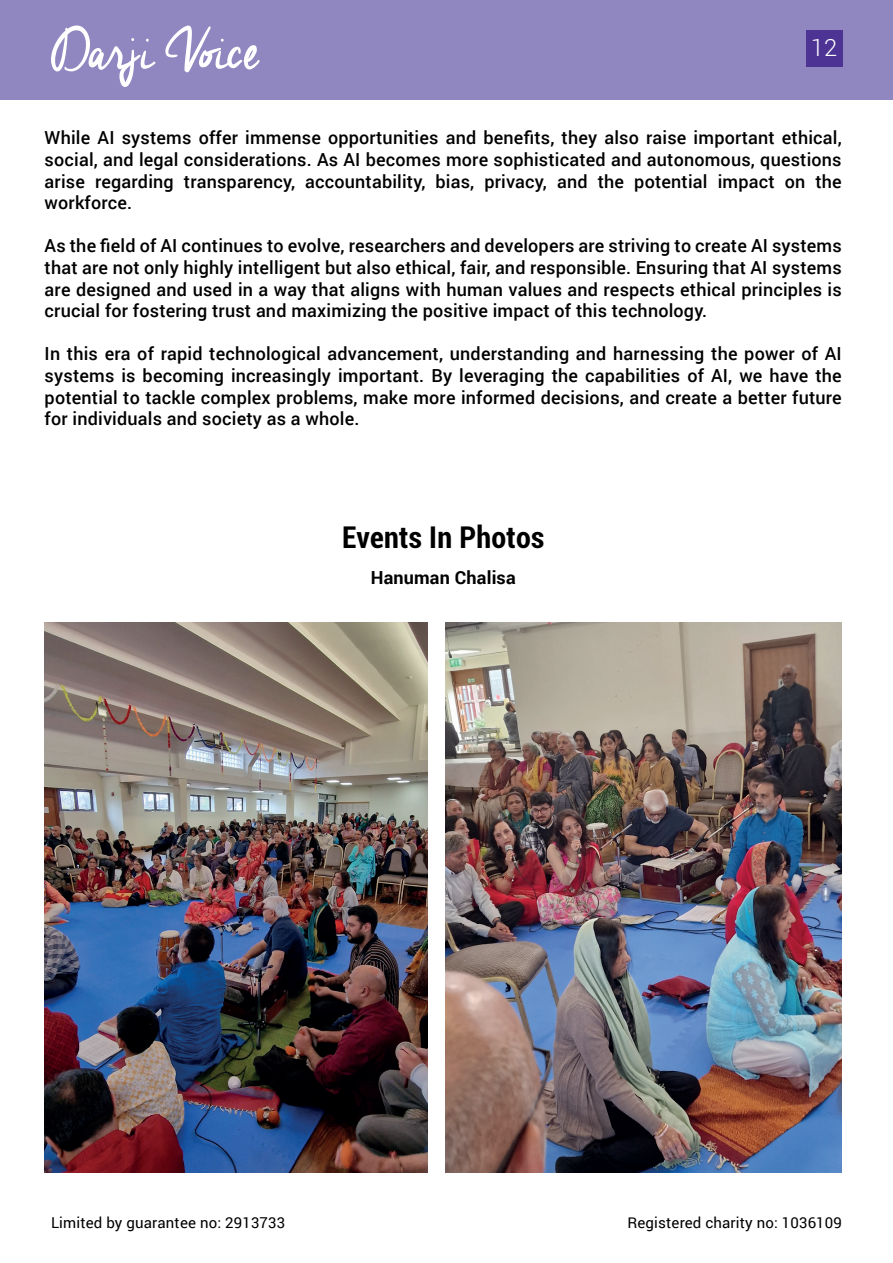
<style>
.page{position:relative;width:893px;height:1263px;background:#fff}
.page>*{position:absolute;margin:0;border:0;box-sizing:border-box;transform-origin:0 0}
.t1{font:700 condensed 30px "Roboto";letter-spacing:.01em;color:#000}
.t2{font:300 23.7px "Roboto";color:#fff}
.t3{font:500 18px/21.6px "Roboto";letter-spacing:.01em;color:#000;text-align:justify}
.t4{font:700 18px "Roboto";letter-spacing:.01em;color:#000}
.t5{font:15px "Roboto";letter-spacing:.01em;color:#000}
</style>
<div class="page">
<div style="left:0;top:0;width:893px;height:100px;background:#9087c0"></div>
<svg style="left:51px;top:26px;width:104px;height:61px"></svg>
<svg style="left:165px;top:26px;width:95px;height:46px"></svg>
<div style="left:806px;top:30px;width:36px;height:37px;background:#4d3394"></div>
<img style="left:446px;top:623px;width:396px;height:550px">
<img style="left:45px;top:623px;width:383px;height:550px">
<h2 class="t2" style="left:811px;top:32px;width:28px">12</h2>
<p class="t3" style="left:45px;top:126px;width:799px">While AI systems offer immense opportunities and benefits, they also raise important ethical, social, and legal considerations. As AI becomes more sophisticated and autonomous, questions arise regarding transparency, accountability, bias, privacy, and the potential impact on the workforce.</p>
<p class="t3" style="left:45px;top:234px;width:799px">As the field of AI continues to evolve, researchers and developers are striving to create AI systems that are not only highly intelligent but also ethical, fair, and responsible. Ensuring that AI systems are designed and used in a way that aligns with human values and respects ethical principles is crucial for fostering trust and maximizing the positive impact of this technology.</p>
<p class="t3" style="left:45px;top:342px;width:799px">In this era of rapid technological advancement, understanding and harnessing the power of AI systems is becoming increasingly important. By leveraging the capabilities of AI, we have the potential to tackle complex problems, make more informed decisions, and create a better future for individuals and society as a whole.</p>
<h1 class="t1" style="left:342px;top:516px;width:204px">Events In Photos</h1>
<p class="t4" style="left:371px;top:565px;width:146px">Hanuman Chalisa</p>
<p class="t5" style="left:51px;top:1212px;width:236px">Limited by guarantee no: 2913733</p>
<p class="t5" style="left:627px;top:1212px;width:216px">Registered charity no: 1036109</p>
</div>
